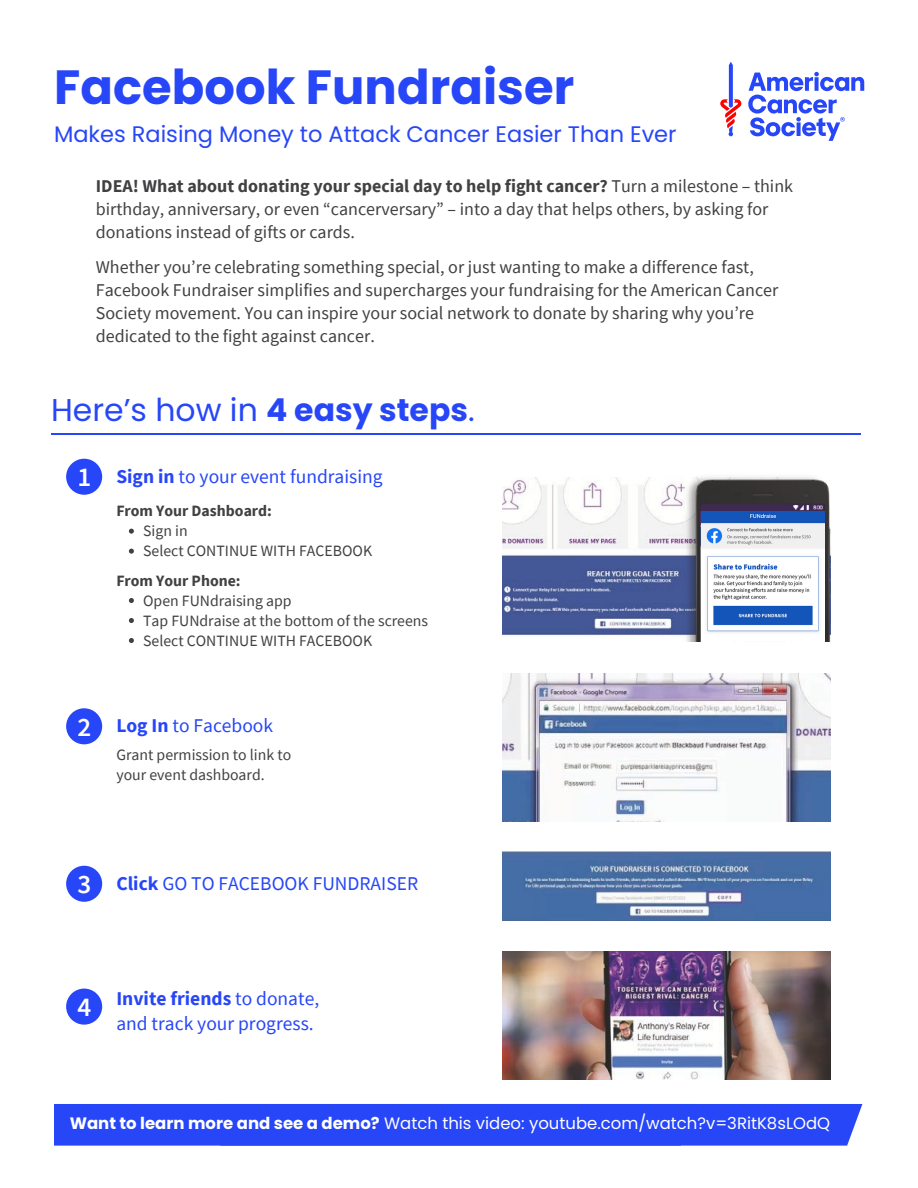
<style>
.page{position:relative;width:918px;height:1188px;background:#fff}
.page>*{position:absolute;margin:0;border:0;box-sizing:border-box;transform-origin:0 0}
.t1{font:700 48px "Poppins";color:#2746f8}
.t2{font:31.5px "Poppins";color:#2746f8}
.t3{font:600 27px "Source Sans Pro";color:#fff}
.t4{font:22.5px "Poppins";color:#2746f8}
.t5{font:19.5px/24.8px "Source Sans Pro";color:#2746f8}
.t6{font:18px/23.2px "Source Sans Pro";color:#414042}
.t7{font:16.5px "Poppins";color:#fff}
.t8{font:15.75px/20.2px "Source Sans Pro";color:#414042}
.t9{font:700 15.75px "Source Sans Pro";color:#414042}
.s1{font-weight:700}
</style>
<div class="page">
<img style="left:502px;top:674px;width:328px;height:147px">
<img style="left:502px;top:851px;width:328px;height:70px">
<img style="left:502px;top:952px;width:328px;height:127px">
<hr style="left:51px;top:433px;width:810px;height:1px;background:#2746f8">
<div style="left:54px;top:1104px;width:808px;height:42px;background:#2746f8"></div>
<div style="left:66px;top:459px;width:36px;height:36px;background:#2746f8;border-radius:50%"></div>
<div style="left:66px;top:708px;width:36px;height:36px;background:#2746f8;border-radius:50%"></div>
<div style="left:66px;top:866px;width:36px;height:36px;background:#2746f8;border-radius:50%"></div>
<div style="left:66px;top:989px;width:36px;height:36px;background:#2746f8;border-radius:50%"></div>
<img style="left:502px;top:478px;width:177px;height:158px">
<img style="left:679px;top:477px;width:152px;height:164px">
<svg style="left:720px;top:62px;width:21px;height:74px"></svg>
<svg style="left:748px;top:72px;width:116px;height:69px"></svg>
<svg style="left:129px;top:529px;width:5px;height:5px"></svg>
<svg style="left:129px;top:549px;width:5px;height:5px"></svg>
<svg style="left:129px;top:598px;width:5px;height:5px"></svg>
<svg style="left:129px;top:618px;width:5px;height:5px"></svg>
<svg style="left:129px;top:638px;width:5px;height:5px"></svg>
<img style="left:701px;top:511px;width:124px;height:130px">
<h5 class="t1" style="left:54px;top:54px;width:522px">Facebook Fundraiser</h5>
<p class="t4" style="left:54px;top:118px;width:624px">Makes Raising Money to Attack Cancer Easier Than Ever</p>
<p class="t6" style="left:96px;top:174px;width:699px"><span class="s1">IDEA! What about donating your special day to help fight cancer?</span> Turn a milestone – think birthday, anniversary, or even “cancerversary” – into a day that helps others, by asking for donations instead of gifts or cards.</p>
<h4 class="t6" style="left:96px;top:255px;width:684px">Whether you’re celebrating something special, or just wanting to make a difference fast, Facebook Fundraiser simplifies and supercharges your fundraising for the American Cancer Society movement. You can inspire your social network to donate by sharing why you’re dedicated to the fight against cancer.</h4>
<h2 class="t2" style="left:51px;top:388px;width:425px">Here’s how in <span class="s1">4 easy steps</span>.</h2>
<p class="t3" style="left:77px;top:460px;width:15px">1</p>
<p class="t5" style="left:116px;top:463px;width:268px"><span class="s1">Sign in</span> to your event fundraising</p>
<h4 class="t9" style="left:116px;top:501px;width:157px">From Your Dashboard:</h4>
<p class="t8" style="left:143px;top:520px;width:46px">Sign in</p>
<p class="t8" style="left:143px;top:540px;width:230px">Select CONTINUE WITH FACEBOOK</p>
<h4 class="t9" style="left:116px;top:570px;width:126px">From Your Phone:</h4>
<p class="t8" style="left:143px;top:590px;width:150px">Open FUNdraising app</p>
<p class="t8" style="left:143px;top:610px;width:286px">Tap FUNdraise at the bottom of the screens</p>
<h4 class="t8" style="left:143px;top:630px;width:230px">Select CONTINUE WITH FACEBOOK</h4>
<p class="t3" style="left:77px;top:709px;width:15px">2</p>
<p class="t5" style="left:116px;top:712px;width:158px"><span class="s1">Log In</span> to Facebook</p>
<p class="t8" style="left:116px;top:744px;width:176px">Grant permission to link to your event dashboard.</p>
<p class="t3" style="left:77px;top:867px;width:15px">3</p>
<p class="t5" style="left:116px;top:871px;width:303px"><span class="s1">Click</span> GO TO FACEBOOK FUNDRAISER</p>
<h5 class="t3" style="left:77px;top:990px;width:15px">4</h5>
<p class="t5" style="left:116px;top:985px;width:204px"><span class="s1">Invite friends</span> to donate, and track your progress.</p>
<p class="t7" style="left:70px;top:1112px;width:762px"><span class="s1">Want to learn more and see a demo?</span> Watch this video: youtube.com/watch?v=3RitK8sLOdQ</p>
</div>
